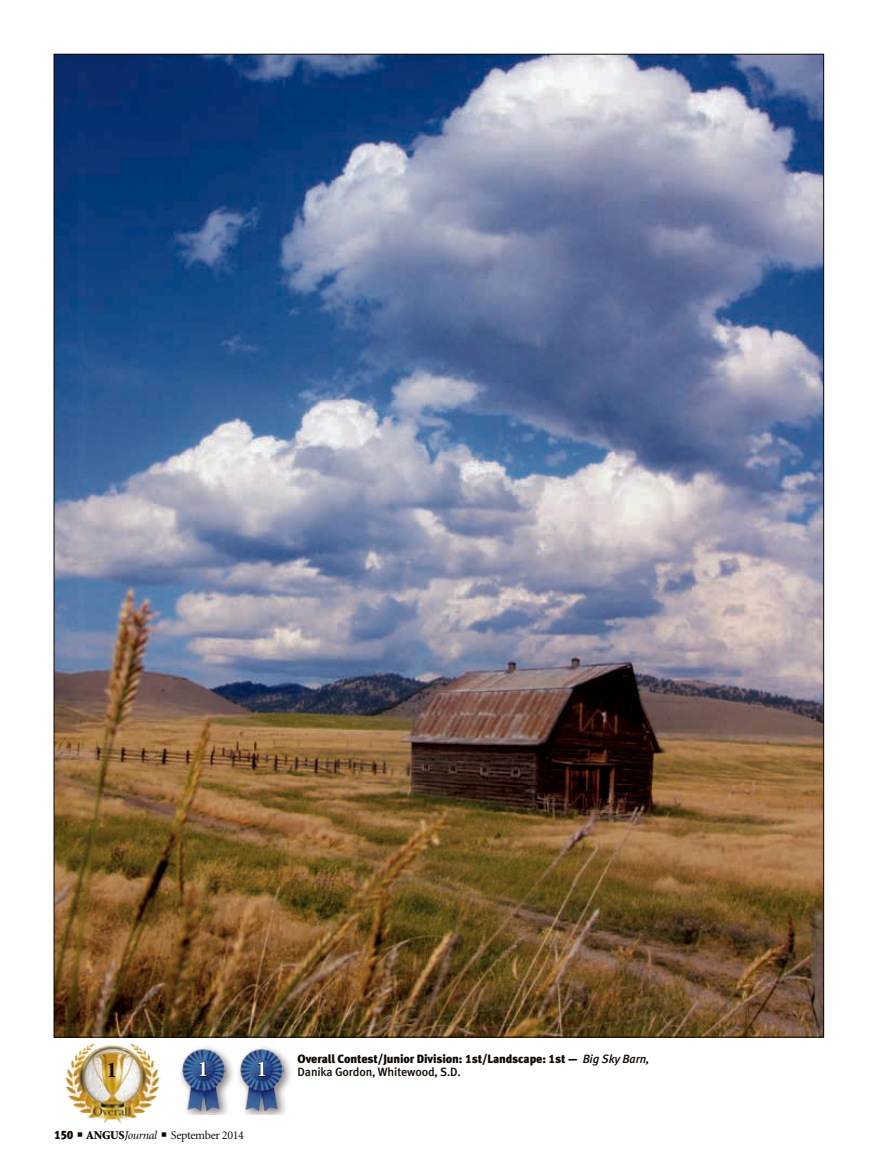
<style>
.page{position:relative;width:878px;height:1168px;background:#fff}
.page>*{position:absolute;margin:0;border:0;box-sizing:border-box;transform-origin:0 0}
.deck{font:700 21px "New Baskerville";color:#fff}
.deck-2{font:700 21px "New Baskerville";color:#110800}
.cutlines{font:12px "Meta Black LF";letter-spacing:-.01em;color:#110800}
.t1{font:12px "Minion";letter-spacing:-.025em;color:#110800}
.cutlines-2{font:12px "Meta Medium LF";letter-spacing:-.01em;color:#110800}
.s1{font-family:"Meta Medium LF";font-style:italic}
.s2{font-family:"Meta Black LF"}
.s3{font-weight:900}
.s4{font-style:italic}
</style>
<div class="page">
<img style="left:65px;top:1043px;width:96px;height:80px">
<div style="left:177px;top:1046px;width:58px;height:68px;background:#110800;opacity:.54"></div>
<img style="left:181px;top:1046px;width:44px;height:68px">
<svg style="left:199px;top:1061px;width:8px;height:16px"></svg>
<div style="left:236px;top:1046px;width:57px;height:68px;background:#110800;opacity:.54"></div>
<img style="left:239px;top:1046px;width:45px;height:68px">
<svg style="left:258px;top:1061px;width:8px;height:16px"></svg>
<img style="left:56px;top:56px;width:765px;height:979px">
<p class="cutlines" style="left:297px;top:1051px;width:353px">Overall Contest/Junior Division: 1st/Landscape: 1st — <span class="s1">Big Sky Barn,</span></p>
<p class="deck-2" style="left:106px;top:1058px;width:12px">1</p>
<p class="deck" style="left:198px;top:1057px;width:12px">1</p>
<p class="deck" style="left:256px;top:1057px;width:12px">1</p>
<p class="cutlines-2" style="left:297px;top:1065px;width:165px">Danika Gordon, Whitewood, S.D.</p>
<p class="t1" style="left:54px;top:1129px;width:191px"><span class="s2">150</span> ■ <span class="s3">ANGUS</span><span class="s4">Journal</span> ■ September 2014</p>
</div>
